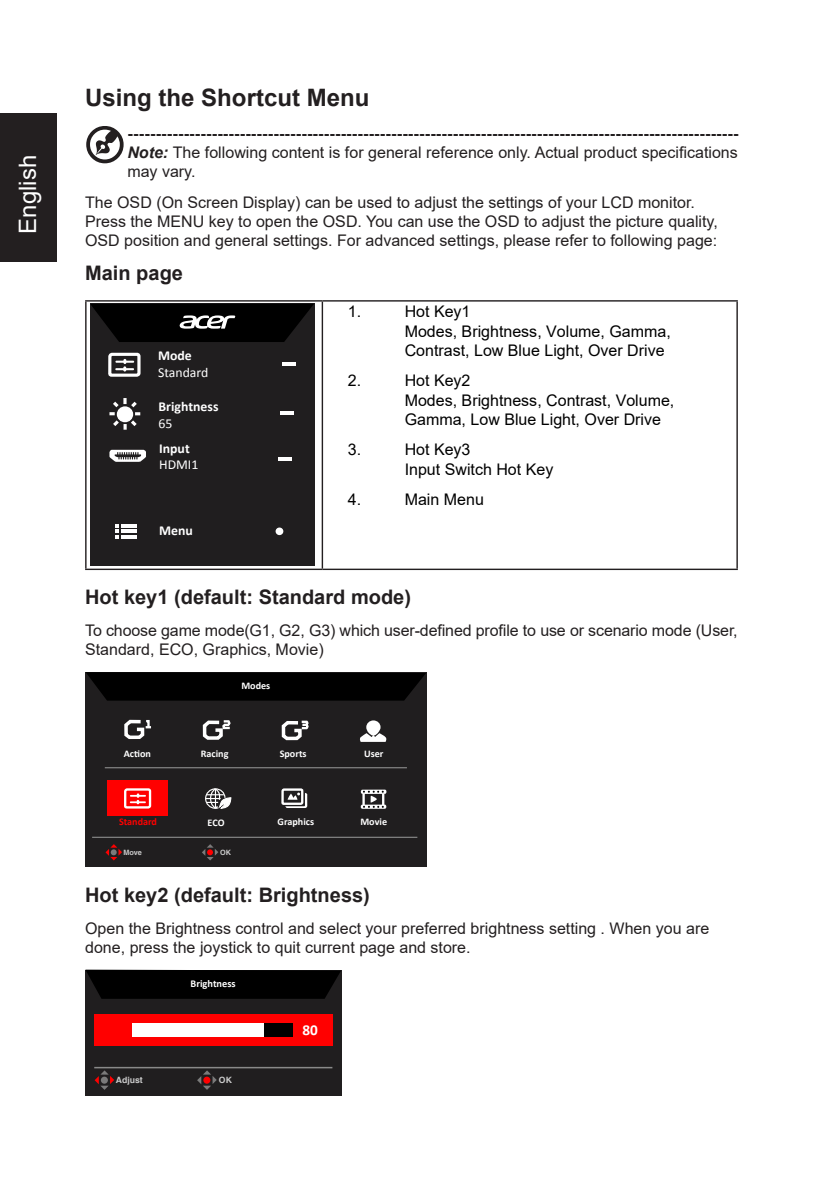
<style>
.page{position:relative;width:823px;height:1191px;background:#fff}
.page>*{position:absolute;margin:0;border:0;box-sizing:border-box;transform-origin:0 0}
.Heading1{font:700 24px "Arial";color:#231f20}
.t1{font:24px "Arial";color:#fff}
.Heading1-2{font:700 20px "Arial";color:#231f20}
.Heading1-3{font:16px/19.2px "Arial";color:#231f20}
.Heading1-4{font:700 16px/19.2px "Arial";color:#231f20;text-align:justify}
.t2{font:16px/19.2px "Arial";color:#000}
.t3{font:700 15.2px "Calibri";color:#fff}
.t4{font:700 13.6px/16.4px "Calibri";color:#fff}
.t5{font:13.6px/16.4px "Calibri";color:#fff}
.t6{font:700 10.4px "Calibri";color:#fff}
.t7{font:700 10.2px "Calibri";color:#fff}
.t8{font:700 10.2px "Calibri";color:#f00}
.t9{font:8.6px "JQ Zong Yi FT";color:#cbcbcb}
.t10{font:7.2px "JQ Zong Yi FT";color:#cbcbcb}
.s1{font-style:italic}
.s2{font-weight:400}
.s3{font-weight:700}
</style>
<div class="page">
<div style="left:0;top:113px;width:57px;height:149px;background:#231f20"></div>
<svg style="left:86px;top:126px;width:38px;height:38px"></svg>
<hr style="left:85px;top:300px;width:237px;height:1px;background:#231f20">
<hr style="left:85px;top:301px;width:1px;height:267px;background:#231f20">
<hr style="left:322px;top:300px;width:415px;height:1px;background:#231f20">
<hr style="left:321px;top:301px;width:2px;height:267px;background:#231f20">
<hr style="left:736px;top:301px;width:1px;height:267px;background:#231f20">
<hr style="left:85px;top:568px;width:237px;height:2px;background:#231f20">
<hr style="left:322px;top:568px;width:415px;height:2px;background:#231f20">
<div style="left:90px;top:304px;width:224px;height:262px;background:#201e1f"></div>
<svg style="left:109px;top:398px;width:31px;height:32px"></svg>
<svg style="left:109px;top:450px;width:37px;height:12px"></svg>
<hr style="left:121px;top:524px;width:16px;height:3px;background:#fff">
<hr style="left:121px;top:529px;width:16px;height:4px;background:#fff">
<svg style="left:115px;top:524px;width:4px;height:15px"></svg>
<hr style="left:121px;top:535px;width:16px;height:4px;background:#fff">
<svg style="left:90px;top:304px;width:224px;height:38px;background:#0f0f0f"></svg>
<hr style="left:282px;top:362px;width:14px;height:3px;background:#fff">
<svg style="left:280px;top:412px;width:13px;height:3px"></svg>
<hr style="left:278px;top:458px;width:14px;height:3px;background:#fff">
<div style="left:275px;top:527px;width:8px;height:8px;border:2px solid #fff;border-radius:50%"></div>
<svg style="left:108px;top:352px;width:33px;height:25px"></svg>
<div style="left:86px;top:672px;width:340px;height:194px;background:#201e1f"></div>
<svg style="left:86px;top:672px;width:340px;height:28px;background:#020202"></svg>
<div style="left:107px;top:780px;width:61px;height:36px;background:#f00"></div>
<svg style="left:124px;top:719px;width:27px;height:20px"></svg>
<svg style="left:202px;top:720px;width:29px;height:20px"></svg>
<svg style="left:281px;top:720px;width:28px;height:21px"></svg>
<svg style="left:360px;top:720px;width:27px;height:22px"></svg>
<svg style="left:124px;top:788px;width:28px;height:21px"></svg>
<svg style="left:205px;top:788px;width:27px;height:21px"></svg>
<svg style="left:281px;top:788px;width:26px;height:20px"></svg>
<hr style="left:92px;top:836px;width:325px;height:2px;background:#898989">
<hr style="left:105px;top:767px;width:301px;height:1px;background:#898989">
<svg style="left:360px;top:789px;width:26px;height:5px"></svg>
<svg style="left:360px;top:804px;width:26px;height:5px"></svg>
<svg style="left:362px;top:790px;width:22px;height:18px"></svg>
<svg style="left:105px;top:844px;width:17px;height:16px"></svg>
<svg style="left:202px;top:844px;width:16px;height:16px"></svg>
<div style="left:85px;top:969px;width:256px;height:126px;background:#201e1f"></div>
<svg style="left:85px;top:969px;width:256px;height:29px;background:#0a0a0a"></svg>
<hr style="left:94px;top:1066px;width:238px;height:2px;background:#898989">
<div style="left:94px;top:1014px;width:239px;height:32px;background:#f00"></div>
<div style="left:132px;top:1023px;width:160px;height:13px;background:#000"></div>
<div style="left:132px;top:1023px;width:131px;height:13px;background:#fff"></div>
<svg style="left:95px;top:1070px;width:19px;height:19px"></svg>
<svg style="left:197px;top:1070px;width:20px;height:19px"></svg>
<h1 class="t1" style="left:11px;top:234px;width:80px;rotate:-90deg">English</h1>
<p class="Heading1" style="left:85px;top:80px;width:286px">Using the Shortcut Menu</p>
<p class="Heading1-4" style="left:127px;top:124px;width:612px">‑------------------------------------------------------------------------------------------------------------ <span class="s1">Note:</span> <span class="s2">The following content is for general reference only. Actual product specifications may vary.</span></p>
<p class="Heading1-3" style="left:85px;top:193px;width:634px">The OSD (On Screen Display) can be used to adjust the settings of your LCD monitor.<br>Press the MENU key to open the OSD. You can use the OSD to adjust the picture quality,<br>OSD position and general settings. For advanced settings, please refer to following page:</p>
<p class="Heading1-2" style="left:85px;top:259px;width:99px">Main page</p>
<p class="t5" style="left:158px;top:347px;width:52px"><span class="s3">Mode<br></span>Standard</p>
<p class="t4" style="left:158px;top:398px;width:61px">Brightness<br><span class="s2">65</span></p>
<p class="t4" style="left:159px;top:439px;width:41px">Input<br><span class="s2">HDMI1</span></p>
<p class="t4" style="left:159px;top:522px;width:35px">Menu</p>
<p class="t2" style="left:348px;top:302px;width:15px">1.</p>
<p class="t2" style="left:404px;top:302px;width:267px">Hot Key1<br>Modes, Brightness, Volume, Gamma,<br>Contrast, Low Blue Light, Over Drive</p>
<p class="t2" style="left:348px;top:371px;width:15px">2.</p>
<p class="t2" style="left:404px;top:371px;width:271px">Hot Key2<br>Modes, Brightness, Contrast, Volume,<br>Gamma, Low Blue Light, Over Drive</p>
<p class="t2" style="left:348px;top:440px;width:15px">3.</p>
<p class="t2" style="left:404px;top:440px;width:150px">Hot Key3<br>Input Switch Hot Key</p>
<p class="t2" style="left:348px;top:490px;width:15px">4.</p>
<p class="t2" style="left:404px;top:490px;width:81px">Main Menu</p>
<p class="Heading1-2" style="left:85px;top:583px;width:327px">Hot key1 (default: Standard mode)</p>
<p class="Heading1-3" style="left:85px;top:621px;width:653px">To choose game mode(G1, G2, G3) which user-defined profile to use or scenario mode (User,<br>Standard, ECO, Graphics, Movie)</p>
<p class="t7" style="left:241px;top:679px;width:30px">Modes</p>
<p class="t7" style="left:124px;top:747px;width:29px">Action</p>
<p class="t7" style="left:201px;top:747px;width:29px">Racing</p>
<p class="t7" style="left:279px;top:747px;width:28px">Sports</p>
<p class="t7" style="left:364px;top:747px;width:21px">User</p>
<p class="t8" style="left:119px;top:815px;width:40px">Standard</p>
<p class="t7" style="left:207px;top:816px;width:18px">ECO</p>
<p class="t7" style="left:277px;top:815px;width:38px">Graphics</p>
<p class="t7" style="left:360px;top:815px;width:28px">Movie</p>
<p class="t10" style="left:123px;top:848px;width:20px">Move</p>
<p class="t10" style="left:220px;top:849px;width:12px">OK</p>
<p class="Heading1-2" style="left:85px;top:880px;width:286px">Hot key2 (default: Brightness)</p>
<p class="Heading1-3" style="left:85px;top:918px;width:625px">Open the Brightness control and select your preferred brightness setting . When you are done, press the joystick to quit current page and store.</p>
<p class="t6" style="left:190px;top:977px;width:47px">Brightness</p>
<p class="t3" style="left:302px;top:1020px;width:17px">80</p>
<p class="t9" style="left:116px;top:1075px;width:28px">Adjust</p>
<p class="t9" style="left:219px;top:1076px;width:15px">OK</p>
</div>
